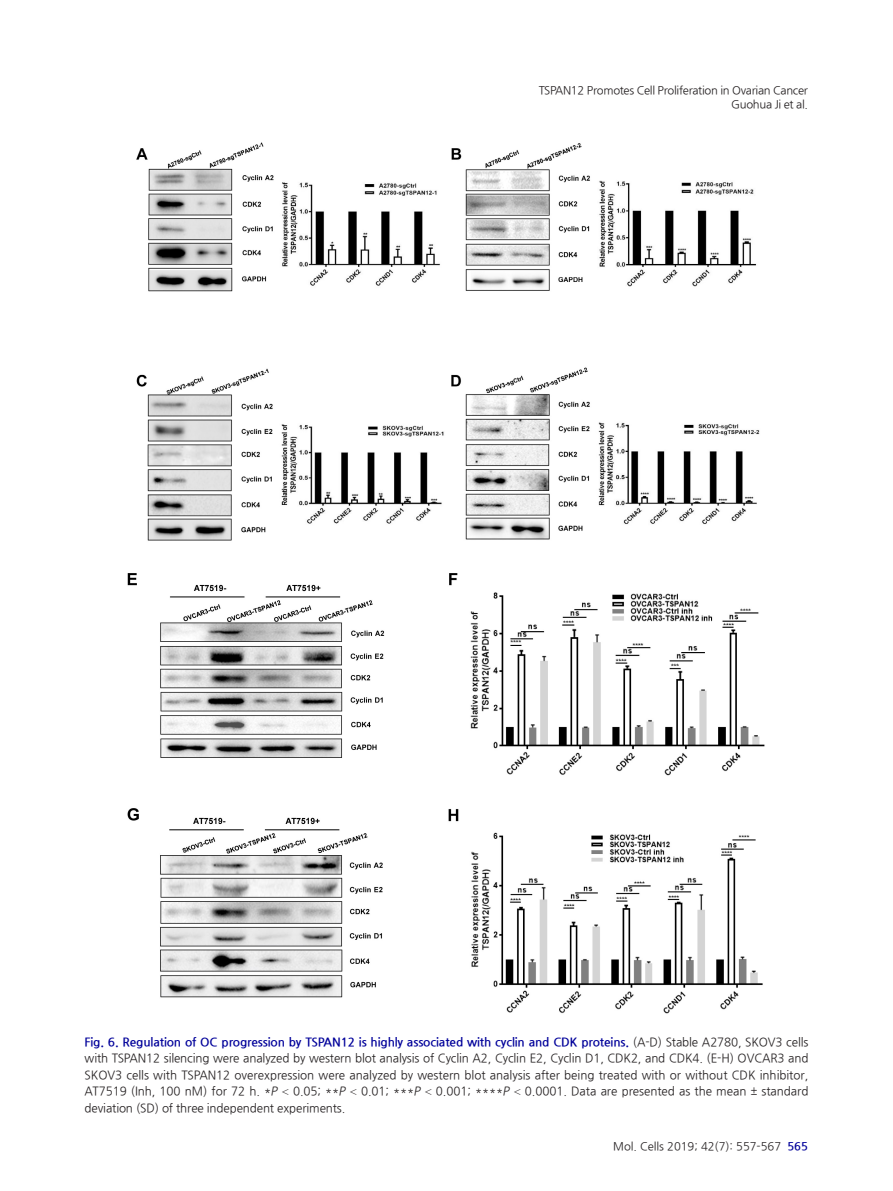
<style>
.page{position:relative;width:893px;height:1191px;background:#fff}
.page>*{position:absolute;margin:0;border:0;box-sizing:border-box;transform-origin:0 0}
.그림설명{font:12px/16.5px "Nanum Gothic";letter-spacing:-.01em;color:#231f20;text-align:justify}
.t1{font:11.25px/13.5px "Nanum Gothic";letter-spacing:-.025em;color:#231f20;text-align:right}
.t2{font:11.25px "Nanum Gothic";color:#231f20}
.s1{font-weight:700;color:#00009a}
.s2{font-style:italic}
.s3{font-family:"Times New Roman"}
</style>
<div class="page">
<img style="left:136px;top:142px;width:624px;height:399px">
<img style="left:127px;top:573px;width:638px;height:441px">
<p class="t1" style="left:539px;top:84px;width:271px">TSPAN12 Promotes Cell Proliferation in Ovarian Cancer<br>Guohua Ji et al.</p>
<p class="그림설명" style="left:85px;top:1034px;width:725px"><span class="s1">Fig. 6. Regulation of OC progression by TSPAN12 is highly associated with cyclin and CDK proteins.</span> (A-D) Stable A2780, SKOV3 cells with TSPAN12 silencing were analyzed by western blot analysis of Cyclin A2, Cyclin E2, Cyclin D1, CDK2, and CDK4. (E-H) OVCAR3 and SKOV3 cells with TSPAN12 overexpression were analyzed by western blot analysis after being treated with or without CDK inhibitor, AT7519 (Inh, 100 nM) for 72 h. *<span class="s2">P</span> <span class="s3">&lt;</span> 0.05; **<span class="s2">P</span> <span class="s3">&lt;</span> 0.01; ***<span class="s2">P</span> <span class="s3">&lt;</span> 0.001; ****<span class="s2">P</span> <span class="s3">&lt;</span> 0.0001. Data are presented as the mean ± standard deviation (SD) of three independent experiments.</p>
<p class="t2" style="left:613px;top:1140px;width:196px">Mol. Cells 2019; 42(7): 557-567 <span class="s1">565</span></p>
</div>
